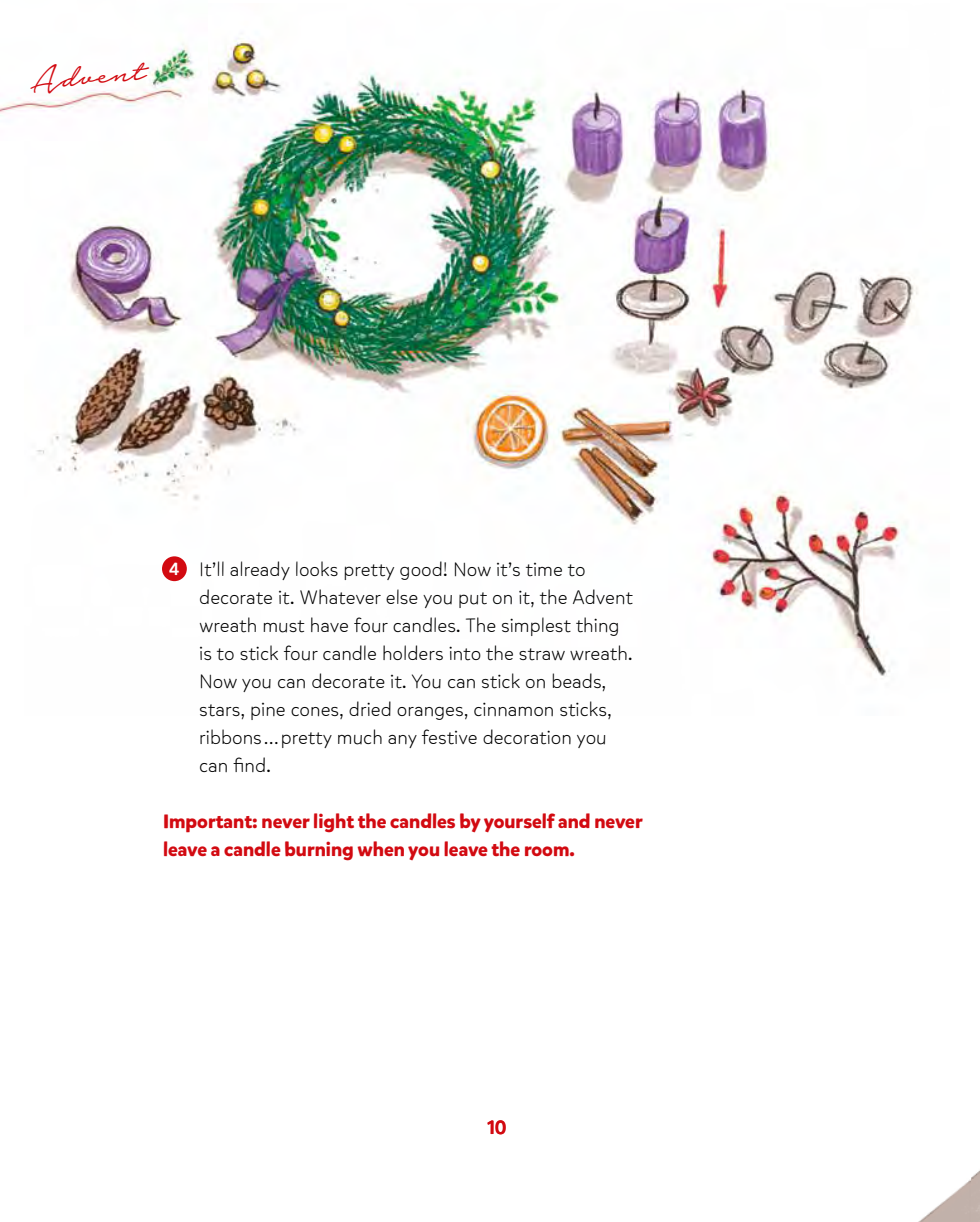
<style>
.page{position:relative;width:980px;height:1222px;background:#fff}
.page>*{position:absolute;margin:0;border:0;box-sizing:border-box;transform-origin:0 0}
.t1{font:300 42px "Notera 2";color:#d20a11}
.t2{font:300 19.25px/28px "Mikado";color:#000}
.t3{font:700 19.25px/28px "Mikado";color:#d20a11}
.t4{font:500 19.25px "Mikado";color:#d20a11}
.t5{font:500 17.5px "Mikado";color:#fff}
</style>
<div class="page">
<img style="left:36px;top:38px;width:882px;height:638px">
<img style="left:918px;top:1179px;width:53px;height:43px">
<img style="left:971px;top:1171px;width:8px;height:51px">
<div style="left:162px;top:556px;width:25px;height:25px;background:#d20a11;border-radius:50%"></div>
<img style="left:0;top:38px;width:208px;height:102px">
<h1 class="t1" style="left:27px;top:58px;width:119px;rotate:-5deg">Advent</h1>
<p class="t5" style="left:169px;top:558px;width:12px">4</p>
<p class="t2" style="left:199px;top:555px;width:435px">It’ll already looks pretty good! Now it’s time to decorate it. Whatever else you put on it, the Advent wreath must have four candles. The simplest thing is to stick four candle holders into the straw wreath.<br>Now you can decorate it. You can stick on beads, stars, pine cones, dried oranges, cinnamon sticks, ribbons…pretty much any festive decoration you can find.</p>
<p class="t3" style="left:163px;top:807px;width:481px">Important: never light the candles by yourself and never leave a candle burning when you leave the room.</p>
<p class="t4" style="left:487px;top:1115px;width:21px">10</p>
</div>
